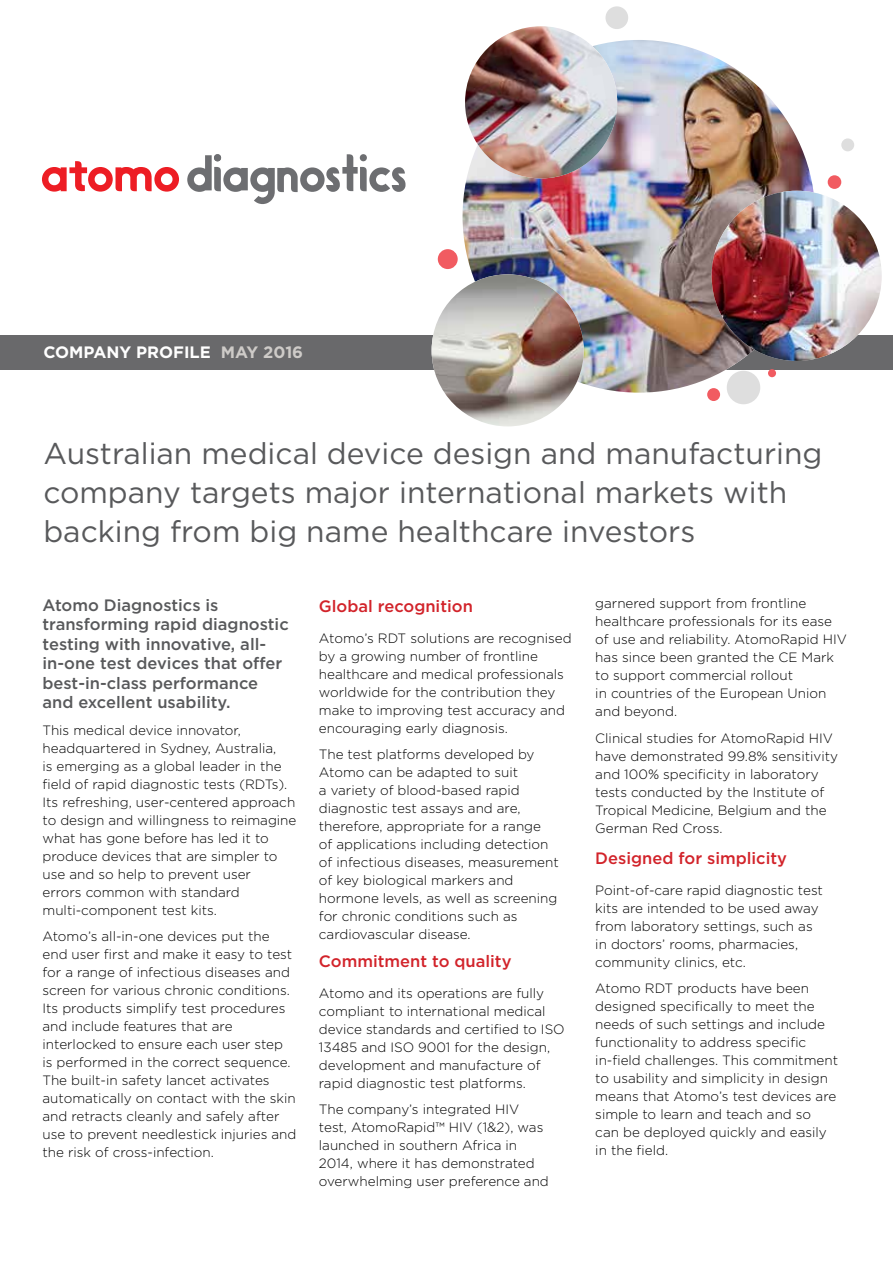
<style>
.page{position:relative;width:893px;height:1263px;background:#fff}
.page>*{position:absolute;margin:0;border:0;box-sizing:border-box;transform-origin:0 0}
.t1{font:30px/39px "Gotham";color:#58595b}
.t2{font:500 16.5px/19.5px "Gotham";color:#58595b}
.t3{font:500 16.5px "Gotham";color:#d2232a}
.t4{font:700 16.5px "Gotham";color:#fff}
.t5{font:300 13.5px/18px "Gotham";color:#000}
.s1{color:#cecbc8}
</style>
<div class="page">
<div style="left:0;top:335px;width:893px;height:35px;background:#69696b"></div>
<svg style="left:42px;top:161px;width:137px;height:31px"></svg>
<svg style="left:187px;top:154px;width:219px;height:50px"></svg>
<img style="left:463px;top:40px;width:352px;height:353px;border-radius:176px">
<img style="left:432px;top:274px;width:152px;height:152px;border-radius:76px">
<img style="left:465px;top:26px;width:152px;height:152px;border-radius:76px">
<div style="left:438px;top:249px;width:20px;height:20px;background:#f15b61;border-radius:50%"></div>
<div style="left:841px;top:138px;width:13px;height:13px;background:#dedede;border-radius:50%"></div>
<div style="left:707px;top:388px;width:13px;height:13px;background:#f15b61;border-radius:50%"></div>
<div style="left:768px;top:369px;width:8px;height:8px;background:#f15b61;border-radius:50%"></div>
<div style="left:828px;top:175px;width:13px;height:14px;background:#f15b61;border-radius:50%"></div>
<div style="left:605px;top:6px;width:23px;height:23px;background:#dedede;border-radius:50%"></div>
<div style="left:727px;top:371px;width:33px;height:33px;background:#dedede;border-radius:50%"></div>
<img style="left:712px;top:191px;width:170px;height:170px;border-radius:85px">
<p class="t4" style="left:43px;top:342px;width:261px">COMPANY PROFILE <span class="s1">MAY 2016</span></p>
<h1 class="t1" style="left:43px;top:433px;width:781px">Australian medical device design and manufacturing company targets major international markets with backing from big name healthcare investors</h1>
<p class="t2" style="left:43px;top:595px;width:248px">Atomo Diagnostics is transforming rapid diagnostic testing with innovative, all&shy;in-one test devices that offer best-in-class performance and excellent usability.</p>
<p class="t5" style="left:43px;top:720px;width:255px">This medical device innovator, headquartered in Sydney, Australia,<br>is emerging as a global leader in the field of rapid diagnostic tests (RDTs).<br>Its refreshing, user-centered approach to design and willingness to reimagine what has gone before has led it to produce devices that are simpler to use and so help to prevent user<br>errors common with standard multi-component test kits.</p>
<p class="t5" style="left:43px;top:927px;width:255px">Atomo’s all-in-one devices put the end user first and make it easy to test for a range of infectious diseases and screen for various chronic conditions.<br>Its products simplify test procedures and include features that are interlocked to ensure each user step is performed in the correct sequence.<br>The built-in safety lancet activates automatically on contact with the skin and retracts cleanly and safely after use to prevent needlestick injuries and the risk of cross-infection.</p>
<p class="t3" style="left:319px;top:596px;width:156px">Global recognition</p>
<p class="t5" style="left:319px;top:628px;width:254px">Atomo’s RDT solutions are recognised by a growing number of frontline healthcare and medical professionals worldwide for the contribution they make to improving test accuracy and encouraging early diagnosis.</p>
<p class="t5" style="left:319px;top:745px;width:241px">The test platforms developed by<br>Atomo can be adapted to suit<br>a variety of blood-based rapid diagnostic test assays and are, therefore, appropriate for a range<br>of applications including detection of infectious diseases, measurement of key biological markers and hormone levels, as well as screening for chronic conditions such as cardiovascular disease.</p>
<p class="t3" style="left:319px;top:951px;width:194px">Commitment to quality</p>
<p class="t5" style="left:319px;top:984px;width:247px">Atomo and its operations are fully compliant to international medical device standards and certified to ISO 13485 and ISO 9001 for the design, development and manufacture of rapid diagnostic test platforms.</p>
<p class="t5" style="left:319px;top:1100px;width:231px">The company’s integrated HIV test, AtomoRapid™ HIV (1&amp;2), was launched in southern Africa in<br>2014, where it has demonstrated overwhelming user preference and</p>
<p class="t5" style="left:595px;top:594px;width:253px">garnered support from frontline healthcare professionals for its ease of use and reliability. AtomoRapid HIV has since been granted the CE Mark to support commercial rollout<br>in countries of the European Union and beyond.</p>
<p class="t5" style="left:595px;top:728px;width:244px">Clinical studies for AtomoRapid HIV have demonstrated 99.8% sensitivity and 100% specificity in laboratory tests conducted by the Institute of Tropical Medicine, Belgium and the German Red Cross.</p>
<p class="t3" style="left:595px;top:848px;width:193px">Designed for simplicity</p>
<p class="t5" style="left:595px;top:880px;width:229px">Point-of-care rapid diagnostic test kits are intended to be used away from laboratory settings, such as in doctors’ rooms, pharmacies, community clinics, etc.</p>
<p class="t5" style="left:595px;top:979px;width:244px">Atomo RDT products have been designed specifically to meet the needs of such settings and include functionality to address specific in-field challenges. This commitment to usability and simplicity in design means that Atomo’s test devices are simple to learn and teach and so can be deployed quickly and easily in the field.</p>
</div>
